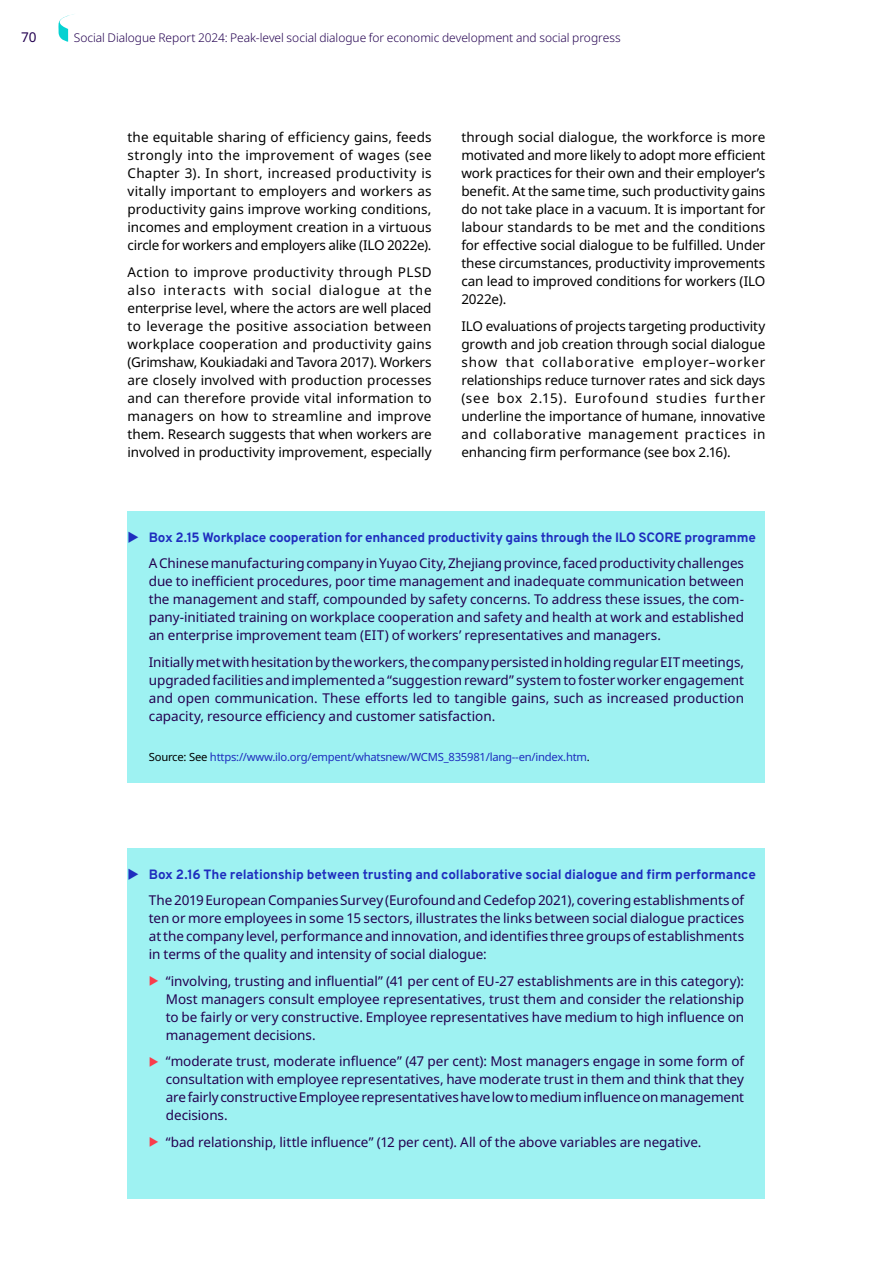
<style>
.page{position:relative;width:893px;height:1263px;background:#fff}
.page>*{position:absolute;margin:0;border:0;box-sizing:border-box;transform-origin:0 0}
.Body_text_black{font:13.5px/18px "Noto Sans";letter-spacing:-.01em;color:#000;text-align:justify}
.Box_text_reg{font:13.5px/18px "Noto Sans";letter-spacing:-.005em;color:#230050;text-align:justify}
.Box_bullet_ok_copie{font:13.5px/18px "Noto Sans";letter-spacing:-.005em;color:#230050;text-align:justify}
.Box_Title{font:700 13.5px "Overpass";letter-spacing:-.015em;color:#1e2dbe}
.t1{font:300 12px "Noto Sans";letter-spacing:-.005em;color:#230050}
.figs_notesource_gwr22{font:11.25px "Noto Sans";letter-spacing:-.02em;color:#1e2dbe}
.s1{color:#000}
</style>
<div class="page">
<div style="left:128px;top:511px;width:637px;height:154px;background:#9ef2f2"></div>
<div style="left:128px;top:610px;width:637px;height:136px;background:#9ef2f2"></div>
<div style="left:128px;top:732px;width:637px;height:50px;background:#9ef2f2"></div>
<div style="left:128px;top:848px;width:637px;height:136px;background:#9ef2f2"></div>
<div style="left:128px;top:950px;width:637px;height:106px;background:#9ef2f2"></div>
<div style="left:128px;top:1030px;width:637px;height:107px;background:#9ef2f2"></div>
<div style="left:128px;top:1116px;width:637px;height:82px;background:#9ef2f2"></div>
<svg style="left:58px;top:14px;width:16px;height:28px"></svg>
<p class="Box_text_reg" style="left:21px;top:28px;width:17px">70</p>
<p class="t1" style="left:74px;top:29px;width:548px">Social Dialogue Report 2024: Peak-level social dialogue for economic development and social progress</p>
<p class="Body_text_black" style="left:128px;top:128px;width:306px">the equitable sharing of efficiency gains, feeds strongly into the improvement of wages (see Chapter 3). In short, increased productivity is vitally important to employers and workers as productivity gains improve working conditions, incomes and employment creation in a virtuous circle for workers and employers alike (ILO 2022e).</p>
<p class="Body_text_black" style="left:128px;top:263px;width:306px">Action to improve productivity through PLSD also interacts with social dialogue at the enterprise level, where the actors are well placed to leverage the positive association between workplace cooperation and productivity gains (Grimshaw, Koukiadaki and Tavora 2017). Workers are closely involved with production processes and can therefore provide vital information to managers on how to streamline and improve them. Research suggests that when workers are involved in productivity improvement, especially</p>
<p class="Body_text_black" style="left:461px;top:128px;width:306px">through social dialogue, the workforce is more motivated and more likely to adopt more efficient work practices for their own and their employer’s benefit. At the same time, such productivity gains do not take place in a vacuum. It is important for labour standards to be met and the conditions for effective social dialogue to be fulfilled. Under these circumstances, productivity improvements can lead to improved conditions for workers (ILO 2022e).</p>
<p class="Body_text_black" style="left:461px;top:317px;width:306px">ILO evaluations of projects targeting productivity growth and job creation through social dialogue show that collaborative employer–worker relationships reduce turnover rates and sick days (see box 2.15). Eurofound studies further underline the importance of humane, innovative and collaborative management practices in enhancing firm performance (see box 2.16).</p>
<p class="Box_Title" style="left:149px;top:526px;width:609px">Box 2.15 Workplace cooperation for enhanced productivity gains through the ILO SCORE programme</p>
<p class="Box_text_reg" style="left:149px;top:555px;width:597px">A Chinese manufacturing company in Yuyao City, Zhejiang province, faced productivity challenges due to inefficient procedures, poor time management and inadequate communication between the management and staff, compounded by safety concerns. To address these issues, the com&shy;pany-initiated training on workplace cooperation and safety and health at work and established an enterprise improvement team (EIT) of workers’ representatives and managers.</p>
<p class="Box_text_reg" style="left:149px;top:653px;width:597px">Initially met with hesitation by the workers, the company persisted in holding regular EIT meetings, upgradedfacilitiesandimplementeda“suggestionreward” systemtofosterworkerengagement and open communication. These efforts led to tangible gains, such as increased production capacity, resource efficiency and customer satisfaction.</p>
<p class="figs_notesource_gwr22" style="left:149px;top:749px;width:443px"><span class="s1">Source: See</span> https://www.ilo.org/empent/whatsnew/WCMS_835981/lang--en/index.htm<span class="s1">.</span></p>
<p class="Box_Title" style="left:149px;top:863px;width:609px">Box 2.16 The relationship between trusting and collaborative social dialogue and firm performance</p>
<p class="Box_text_reg" style="left:149px;top:891px;width:597px">The 2019 European Companies Survey (Eurofound and Cedefop 2021), covering establishments of ten or more employees in some 15 sectors, illustrates the links between social dialogue practices atthe company level,performance andinnovation, andidentifies threegroupsof establishments in terms of the quality and intensity of social dialogue:</p>
<p class="Box_bullet_ok_copie" style="left:166px;top:972px;width:580px">“involving, trusting and influential” (41 per cent of EU-27 establishments are in this category):<br>Most managers consult employee representatives, trust them and consider the relationship to be fairly or very constructive. Employee representatives have medium to high influence on management decisions.</p>
<p class="Box_bullet_ok_copie" style="left:166px;top:1052px;width:580px">“moderate trust, moderate influence” (47 per cent): Most managers engage in some form of consultation with employee representatives, have moderate trust in them and think that they arefairlyconstructiveEmployeerepresentativeshavelowtomediuminfluenceonmanagement decisions.</p>
<p class="Box_bullet_ok_copie" style="left:166px;top:1133px;width:537px">“bad relationship, little influence” (12 per cent). All of the above variables are negative.</p>
</div>
